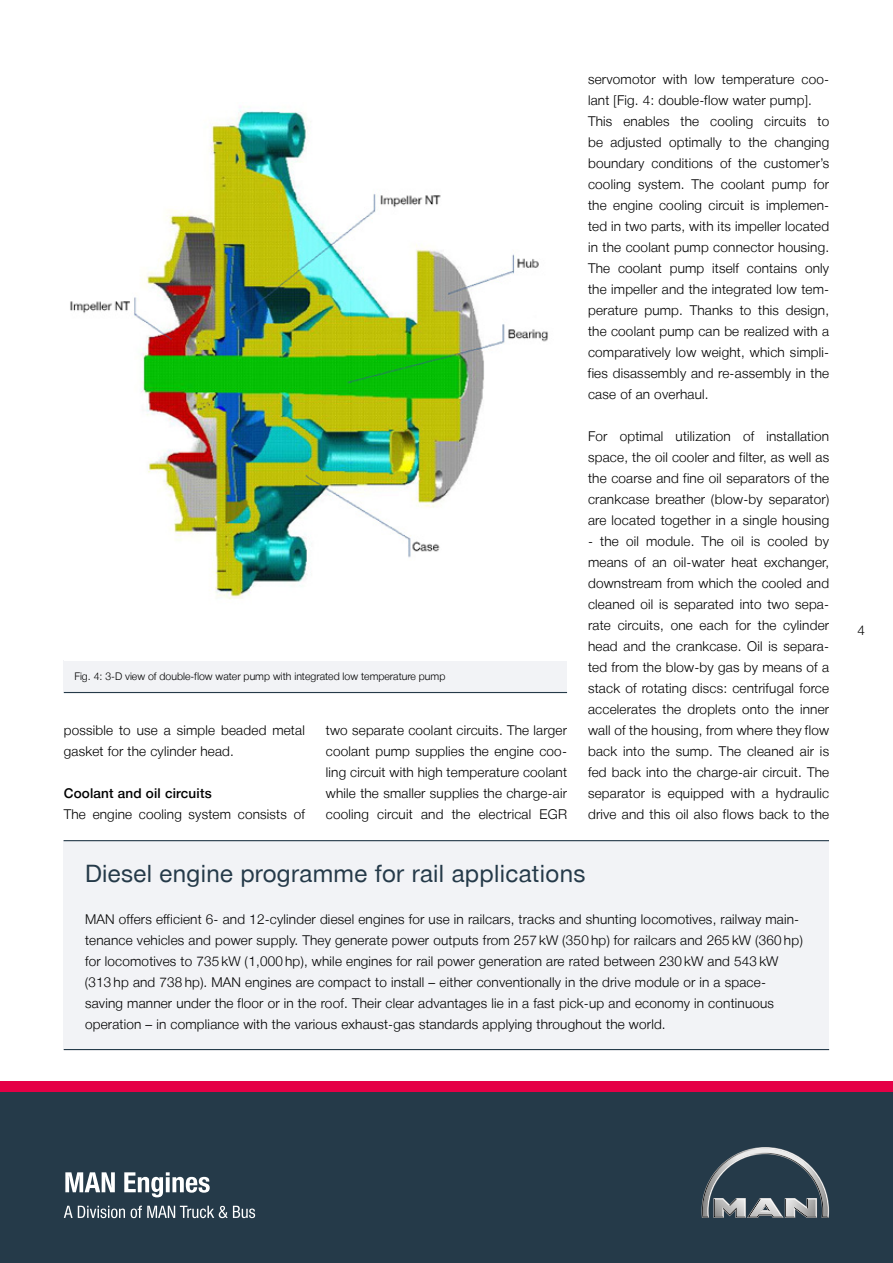
<style>
.page{position:relative;width:893px;height:1263px;background:#fff}
.page>*{position:absolute;margin:0;border:0;box-sizing:border-box;transform-origin:0 0}
.t1{font:24px "Man Global Pro";letter-spacing:.015em;color:#253a49}
.t2{font:300 13.5px/21px "Man Global Pro";letter-spacing:.015em;color:#000}
.t3{font:500 13.5px "Man Global Pro";letter-spacing:.015em;color:#000}
.t4{font:300 10.5px "Man Global Pro";color:#000}
</style>
<div class="page">
<div style="left:0;top:1092px;width:893px;height:171px;background:#253a49"></div>
<svg style="left:701px;top:1147px;width:128px;height:71px"></svg>
<div style="left:0;top:1081px;width:893px;height:11px;background:#e50046"></div>
<svg style="left:64px;top:1205px;width:191px;height:13px"></svg>
<svg style="left:65px;top:1172px;width:145px;height:25px"></svg>
<div style="left:64px;top:840px;width:765px;height:209px;background:#f2f3f6"></div>
<hr style="left:64px;top:1049px;width:765px;height:1px;background:#253a49">
<hr style="left:64px;top:840px;width:765px;height:1px;background:#253a49">
<div style="left:64px;top:660px;width:503px;height:32px;background:#f2f3f6"></div>
<img style="left:70px;top:106px;width:478px;height:493px">
<hr style="left:64px;top:692px;width:503px;height:1px;background:#253a49">
<p class="t4" style="left:74px;top:670px;width:372px">Fig. 4: 3-D view of double-flow water pump with integrated low temperature pump</p>
<p class="t2" style="left:64px;top:720px;width:243px">possible to use a simple beaded metal gasket for the cylinder head.</p>
<p class="t3" style="left:64px;top:785px;width:149px">Coolant and oil circuits</p>
<p class="t2" style="left:64px;top:804px;width:243px">The engine cooling system consists of</p>
<p class="t2" style="left:326px;top:720px;width:243px;text-align:justify">two separate coolant circuits. The larger coolant pump supplies the engine coo&shy;ling circuit with high temperature coolant while the smaller supplies the charge-air cooling circuit and the electrical EGR</p>
<p class="t2" style="left:588px;top:69px;width:243px">servomotor with low temperature coo&shy;lant [Fig. 4: double-flow water pump].<br>This enables the cooling circuits to be adjusted optimally to the changing boundary conditions of the customer’s cooling system. The coolant pump for the engine cooling circuit is implemen&shy;ted in two parts, with its impeller located in the coolant pump connector housing.<br>The coolant pump itself contains only the impeller and the integrated low tem&shy;perature pump. Thanks to this design, the coolant pump can be realized with a comparatively low weight, which simpli&shy;fies disassembly and re-assembly in the case of an overhaul.</p>
<p class="t2" style="left:588px;top:426px;width:243px;text-align:justify">For optimal utilization of installation space, the oil cooler and filter, as well as the coarse and fine oil separators of the crankcase breather (blow-by separator) are located together in a single housing</p>
<p class="t2" style="left:588px;top:531px;width:243px;text-align:justify">- the oil module. The oil is cooled by means of an oil-water heat exchanger, downstream from which the cooled and cleaned oil is separated into two sepa&shy;rate circuits, one each for the cylinder head and the crankcase. Oil is separa&shy;ted from the blow-by gas by means of a stack of rotating discs: centrifugal force accelerates the droplets onto the inner wall of the housing, from where they flow back into the sump. The cleaned air is fed back into the charge-air circuit. The separator is equipped with a hydraulic drive and this oil also flows back to the</p>
<h1 class="t1" style="left:85px;top:860px;width:502px">Diesel engine programme for rail applications</h1>
<p class="t2" style="left:85px;top:909px;width:719px">MAN offers efficient 6- and 12-cylinder diesel engines for use in railcars, tracks and shunting locomotives, railway main&shy;tenance vehicles and power supply. They generate power outputs from 257 kW (350 hp) for railcars and 265 kW (360 hp) for locomotives to 735 kW (1,000 hp), while engines for rail power generation are rated between 230 kW and 543 kW (313 hp and 738 hp). MAN engines are compact to install – either conventionally in the drive module or in a space&shy;saving manner under the floor or in the roof. Their clear advantages lie in a fast pick-up and economy in continuous operation – in compliance with the various exhaust-gas standards applying throughout the world.</p>
<p class="t2" style="left:857px;top:620px;width:9px">4</p>
</div>
